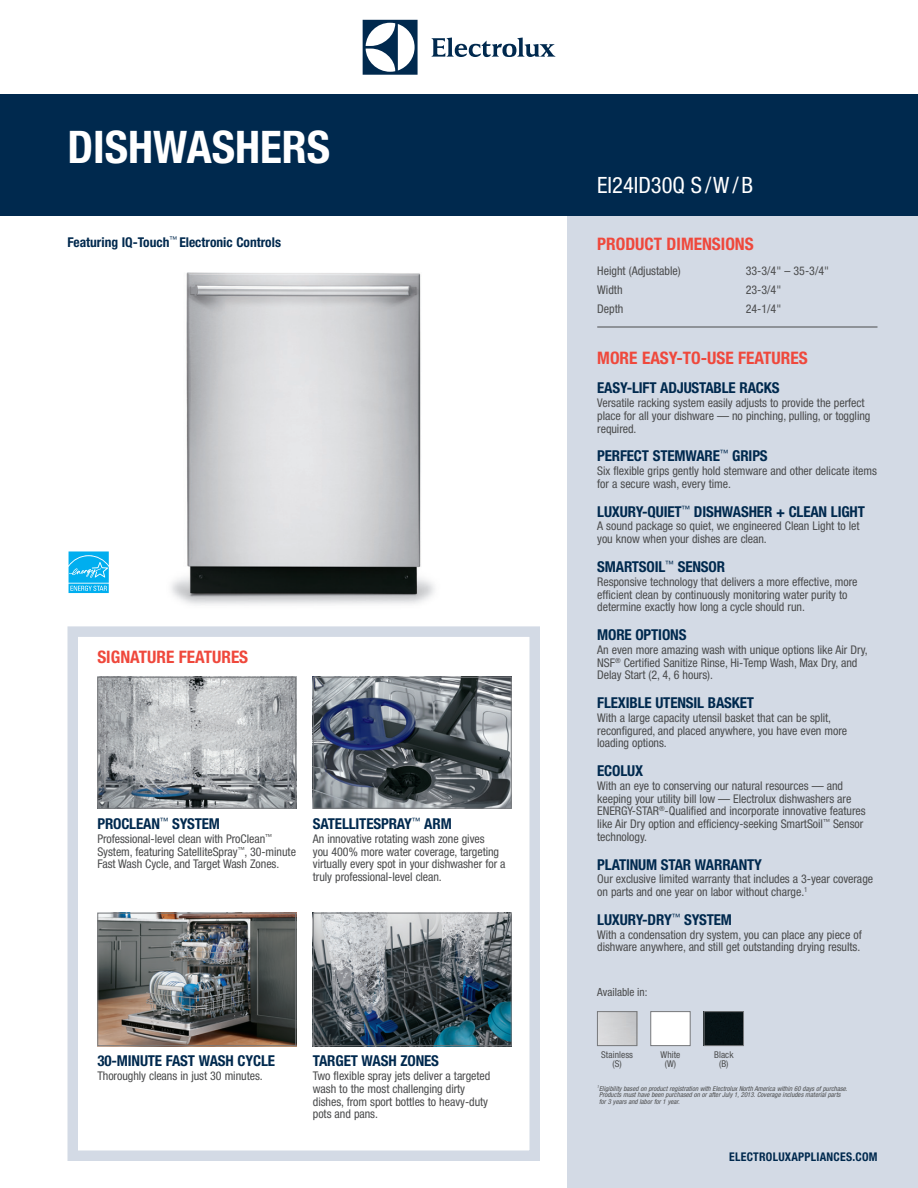
<style>
.page{position:relative;width:918px;height:1188px;background:#fff}
.page>*{position:absolute;margin:0;border:0;box-sizing:border-box;transform-origin:0 0}
.t1{font:700 condensed 45px "Helvetica Neue";color:#fff}
.t2{font:condensed 22.5px "Helvetica Neue";color:#fff}
.t3{font:700 condensed 17.25px "Helvetica Neue";color:#ef483c}
.t4{font:700 condensed 15px "Helvetica Neue";letter-spacing:-.01em;color:#00294e}
.t5{font:700 condensed 13.5px "Helvetica Neue";color:#00294e}
.t6{font:condensed 12px/12.8px "Helvetica Neue";letter-spacing:-.005em;color:#4b4c4d}
.t7{font:700 condensed 12px "Helvetica Neue";letter-spacing:.02em;color:#00294e}
.t8{font:condensed 11.25px "Helvetica Neue";color:#4b4c4d}
.t9{font:condensed 9.3px/9.3px "Helvetica Neue";letter-spacing:.01em;color:#4b4c4d;text-align:center}
.t10{font:italic condensed 6.75px/6.8px "Helvetica Neue";letter-spacing:.005em;color:#4b4c4d}
</style>
<div class="page">
<div style="left:67px;top:626px;width:473px;height:535px;background:#fff;border:10px solid #d3dae5"></div>
<div style="left:567px;top:216px;width:351px;height:972px;background:#d3dae5"></div>
<div style="left:0;top:94px;width:918px;height:122px;background:#00294e"></div>
<hr style="left:597px;top:327px;width:281px;height:1px;background:#4b4c4d">
<svg style="left:363px;top:20px;width:55px;height:55px"></svg>
<svg style="left:432px;top:38px;width:123px;height:19px"></svg>
<svg style="left:68px;top:551px;width:40px;height:43px"></svg>
<svg style="left:69px;top:551px;width:40px;height:42px;background:#2bbbf1"></svg>
<div style="left:651px;top:1011px;width:39px;height:35px;background:#fff;border:1px solid #76787b"></div>
<div style="left:597px;top:1011px;width:40px;height:35px;border:1px solid #76787b"></div>
<img style="left:706px;top:1013px;width:36px;height:31px">
<div style="left:704px;top:1011px;width:40px;height:35px;border:1px solid #76787b"></div>
<img style="left:315px;top:915px;width:195px;height:129px">
<div style="left:313px;top:913px;width:199px;height:133px;border:1px solid #76787b"></div>
<img style="left:99px;top:915px;width:195px;height:129px">
<div style="left:97px;top:913px;width:199px;height:133px;border:1px solid #76787b"></div>
<img style="left:315px;top:679px;width:195px;height:128px">
<div style="left:313px;top:677px;width:199px;height:132px;border:1px solid #76787b"></div>
<img style="left:99px;top:679px;width:195px;height:128px">
<div style="left:97px;top:677px;width:199px;height:132px;border:1px solid #76787b"></div>
<img style="left:171px;top:272px;width:264px;height:333px">
<h1 class="t1" style="left:68px;top:120px;width:264px">DISHWASHERS</h1>
<p class="t5" style="left:68px;top:234px;width:215px">Featuring IQ-Touch<sup>™</sup> Electronic Controls</p>
<h3 class="t3" style="left:97px;top:647px;width:152px">SIGNATURE FEATURES</h3>
<p class="t4" style="left:97px;top:814px;width:124px">PROCLEAN<sup>™</sup> SYSTEM</p>
<p class="t6" style="left:97px;top:832px;width:200px">Professional-level clean with ProClean<sup>™<br></sup>System, featuring SatelliteSpray<sup>™</sup>, 30-minute<br>Fast Wash Cycle, and Target Wash Zones.</p>
<p class="t4" style="left:313px;top:814px;width:140px">SATELLITESPRAY<sup>™</sup> ARM</p>
<p class="t6" style="left:313px;top:832px;width:194px">An innovative rotating wash zone gives<br>you 400% more water coverage, targeting virtually every spot in your dishwasher for a truly professional-level clean.</p>
<h2 class="t2" style="left:597px;top:172px;width:157px">EI24ID30Q S /W/B</h2>
<h3 class="t3" style="left:597px;top:233px;width:158px">PRODUCT DIMENSIONS</h3>
<p class="t6" style="left:597px;top:264px;width:85px">Height (Adjustable)</p>
<p class="t6" style="left:746px;top:264px;width:85px">33-3/4" – 35-3/4"</p>
<p class="t6" style="left:597px;top:283px;width:27px">Width</p>
<p class="t6" style="left:746px;top:283px;width:37px">23-3/4"</p>
<p class="t6" style="left:597px;top:302px;width:28px">Depth</p>
<p class="t6" style="left:746px;top:302px;width:37px">24-1/4"</p>
<h3 class="t3" style="left:597px;top:348px;width:212px">MORE EASY-TO-USE FEATURES</h3>
<p class="t4" style="left:597px;top:379px;width:184px">EASY-LIFT ADJUSTABLE RACKS</p>
<p class="t6" style="left:597px;top:396px;width:275px">Versatile racking system easily adjusts to provide the perfect place for all your dishware — no pinching, pulling, or toggling required.</p>
<p class="t4" style="left:597px;top:447px;width:172px">PERFECT STEMWARE<sup>™</sup> GRIPS</p>
<p class="t6" style="left:597px;top:464px;width:281px">Six flexible grips gently hold stemware and other delicate items for a secure wash, every time.</p>
<p class="t4" style="left:597px;top:502px;width:269px">LUXURY-QUIET<sup>™</sup> DISHWASHER + CLEAN LIGHT</p>
<p class="t6" style="left:597px;top:520px;width:264px">A sound package so quiet, we engineered Clean Light to let you know when your dishes are clean.</p>
<p class="t4" style="left:597px;top:558px;width:129px">SMARTSOIL<sup>™</sup> SENSOR</p>
<p class="t6" style="left:597px;top:575px;width:262px">Responsive technology that delivers a more effective, more efficient clean by continuously monitoring water purity to determine exactly how long a cycle should run.</p>
<p class="t4" style="left:597px;top:626px;width:91px">MORE OPTIONS</p>
<p class="t6" style="left:597px;top:643px;width:272px">An even more amazing wash with unique options like Air Dry,<br>NSF<sup>®</sup> Certified Sanitize Rinse, Hi-Temp Wash, Max Dry, and<br>Delay Start (2, 4, 6 hours).</p>
<p class="t4" style="left:597px;top:694px;width:158px">FLEXIBLE UTENSIL BASKET</p>
<p class="t6" style="left:597px;top:711px;width:252px">With a large capacity utensil basket that can be split, reconfigured, and placed anywhere, you have even more loading options.</p>
<p class="t4" style="left:597px;top:762px;width:47px">ECOLUX</p>
<p class="t6" style="left:597px;top:779px;width:270px">With an eye to conserving our natural resources — and keeping your utility bill low — Electrolux dishwashers are ENERGY-STAR<sup>®</sup>-Qualified and incorporate innovative features like Air Dry option and efficiency-seeking SmartSoil<sup>™</sup> Sensor technology.</p>
<p class="t4" style="left:597px;top:855px;width:166px">PLATINUM STAR WARRANTY</p>
<p class="t6" style="left:597px;top:873px;width:277px">Our exclusive limited warranty that includes a 3-year coverage on parts and one year on labor without charge.<sup>1</sup></p>
<p class="t4" style="left:597px;top:910px;width:136px">LUXURY-DRY<sup>™</sup> SYSTEM</p>
<p class="t6" style="left:597px;top:928px;width:266px">With a condensation dry system, you can place any piece of dishware anywhere, and still get outstanding drying results.</p>
<p class="t8" style="left:597px;top:986px;width:52px">Available in:</p>
<p class="t9" style="left:601px;top:1050px;width:33px">Stainless (S)</p>
<p class="t9" style="left:714px;top:1050px;width:21px">Black</p>
<p class="t9" style="left:660px;top:1050px;width:21px">White (W)</p>
<p class="t4" style="left:97px;top:1051px;width:179px">30-MINUTE FAST WASH CYCLE</p>
<p class="t9" style="left:719px;top:1059px;width:11px">(B)</p>
<p class="t6" style="left:97px;top:1069px;width:167px">Thoroughly cleans in just 30 minutes.</p>
<p class="t4" style="left:313px;top:1051px;width:128px">TARGET WASH ZONES</p>
<p class="t6" style="left:313px;top:1069px;width:179px">Two flexible spray jets deliver a targeted wash to the most challenging dirty dishes, from sport bottles to heavy-duty pots and pans.</p>
<p class="t10" style="left:597px;top:1085px;width:252px"><sup>1</sup>Eligibility based on product registration with Electrolux North America within 60 days of purchase.<br>Products must have been purchased on or after July 1, 2013. Coverage includes material parts<br>for 3 years and labor for 1 year.</p>
<p class="t7" style="left:729px;top:1149px;width:150px">ELECTROLUXAPPLIANCES.COM</p>
</div>
